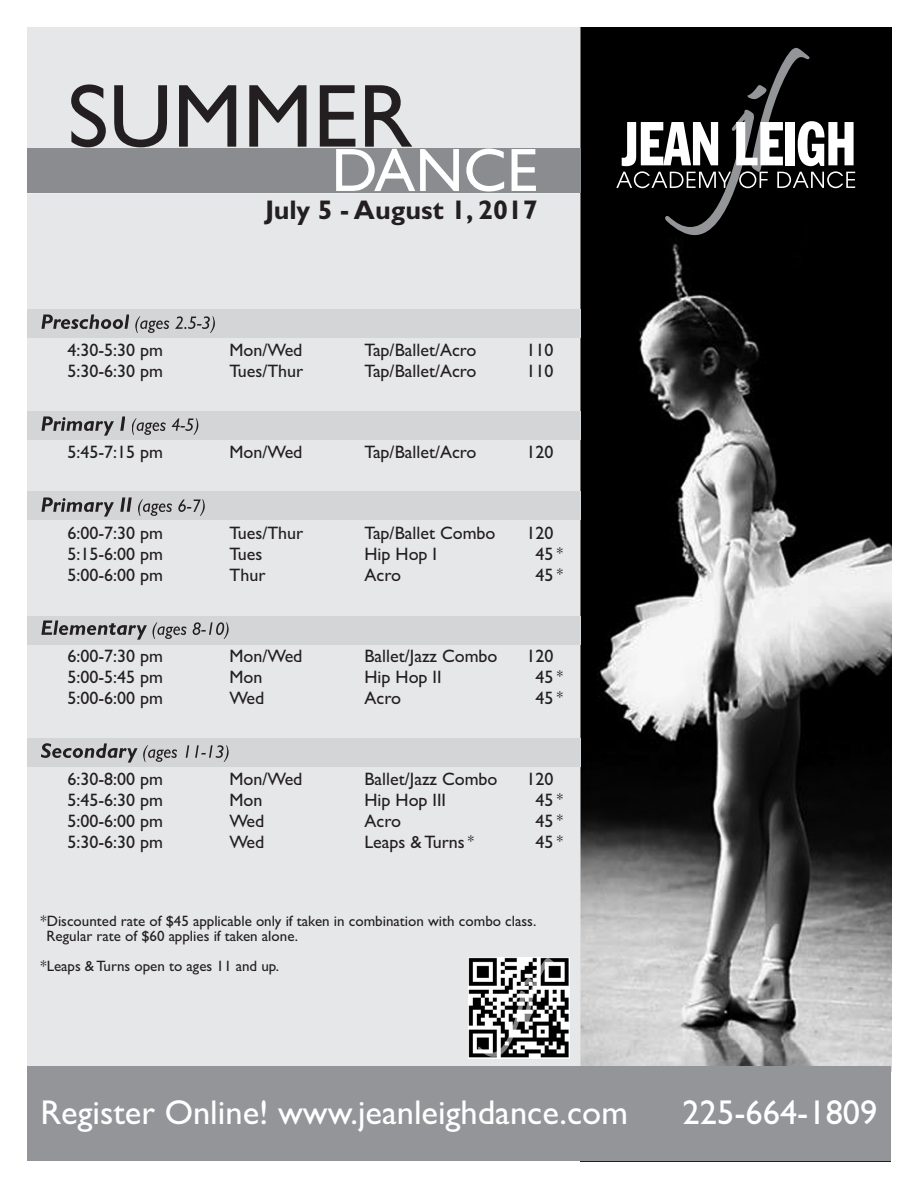
<style>
.page{position:relative;width:918px;height:1188px;background:#fff}
.page>*{position:absolute;margin:0;border:0;box-sizing:border-box;transform-origin:0 0}
.t1{font:90px "Gill Sans";color:#231f20}
.t2{font:61.5px "Gill Sans";color:#fff}
.t3{font:34.5px "Gill Sans";color:#fff}
.t4{font:700 27px "Gill Sans";color:#231f20}
.t5{font:18px "Gill Sans";color:#231f20}
.t6{font:15px/15px "Gill Sans";color:#231f20}
.s1{font-size:15px}
</style>
<div class="page">
<img style="left:580px;top:27px;width:311px;height:1039px">
<div style="left:27px;top:27px;width:553px;height:1039px;background:#e6e7e9"></div>
<div style="left:27px;top:1066px;width:864px;height:95px;background:#939598"></div>
<div style="left:27px;top:309px;width:553px;height:29px;background:#d4d5d7"></div>
<svg style="left:41px;top:314px;width:88px;height:15px"></svg>
<svg style="left:135px;top:316px;width:80px;height:17px"></svg>
<div style="left:27px;top:148px;width:553px;height:45px;background:#8a8c8f"></div>
<div style="left:27px;top:412px;width:553px;height:28px;background:#d4d5d7"></div>
<svg style="left:41px;top:416px;width:84px;height:20px"></svg>
<svg style="left:132px;top:418px;width:66px;height:17px"></svg>
<div style="left:27px;top:492px;width:553px;height:28px;background:#d4d5d7"></div>
<svg style="left:41px;top:497px;width:91px;height:20px"></svg>
<svg style="left:138px;top:499px;width:67px;height:17px"></svg>
<div style="left:27px;top:616px;width:553px;height:28px;background:#d4d5d7"></div>
<svg style="left:41px;top:620px;width:106px;height:20px"></svg>
<svg style="left:153px;top:622px;width:76px;height:17px"></svg>
<div style="left:27px;top:739px;width:553px;height:28px;background:#d4d5d7"></div>
<svg style="left:41px;top:743px;width:188px;height:20px"></svg>
<svg style="left:616px;top:48px;width:239px;height:187px"></svg>
<img style="left:468px;top:957px;width:101px;height:102px">
<h1 class="t1" style="left:68px;top:85px;width:346px">SUMMER</h1>
<h2 class="t2" style="left:331px;top:149px;width:208px">DANCE</h2>
<h3 class="t4" style="left:265px;top:194px;width:274px">July 5 - August 1, 2017</h3>
<p class="t5" style="left:68px;top:344px;width:97px">4:30-5:30 pm</p>
<p class="t5" style="left:229px;top:344px;width:74px">Mon/Wed</p>
<p class="t5" style="left:365px;top:344px;width:114px">Tap/Ballet/Acro</p>
<p class="t5" style="left:527px;top:344px;width:28px">110</p>
<p class="t5" style="left:68px;top:365px;width:97px">5:30-6:30 pm</p>
<p class="t5" style="left:229px;top:365px;width:75px">Tues/Thur</p>
<p class="t5" style="left:364px;top:365px;width:114px">Tap/Ballet/Acro</p>
<p class="t5" style="left:527px;top:365px;width:28px">110</p>
<p class="t5" style="left:67px;top:446px;width:97px">5:45-7:15 pm</p>
<p class="t5" style="left:229px;top:446px;width:74px">Mon/Wed</p>
<p class="t5" style="left:365px;top:446px;width:114px">Tap/Ballet/Acro</p>
<p class="t5" style="left:527px;top:446px;width:28px">120</p>
<p class="t5" style="left:68px;top:527px;width:97px">6:00-7:30 pm</p>
<p class="t5" style="left:229px;top:527px;width:75px">Tues/Thur</p>
<p class="t5" style="left:364px;top:527px;width:133px">Tap/Ballet Combo</p>
<p class="t5" style="left:527px;top:527px;width:28px">120</p>
<p class="t5" style="left:68px;top:548px;width:97px">5:15-6:00 pm</p>
<p class="t5" style="left:229px;top:548px;width:34px">Tues</p>
<p class="t5" style="left:364px;top:548px;width:74px">Hip Hop I</p>
<p class="t5" style="left:535px;top:548px;width:29px">45 <span class="s1">*</span></p>
<p class="t5" style="left:68px;top:569px;width:97px">5:00-6:00 pm</p>
<p class="t5" style="left:229px;top:569px;width:38px">Thur</p>
<p class="t5" style="left:364px;top:569px;width:38px">Acro</p>
<p class="t5" style="left:535px;top:569px;width:29px">45 <span class="s1">*</span></p>
<p class="t5" style="left:67px;top:650px;width:97px">6:00-7:30 pm</p>
<p class="t5" style="left:229px;top:650px;width:74px">Mon/Wed</p>
<p class="t5" style="left:365px;top:650px;width:135px">Ballet/Jazz Combo</p>
<p class="t5" style="left:527px;top:650px;width:28px">120</p>
<p class="t5" style="left:67px;top:671px;width:97px">5:00-5:45 pm</p>
<p class="t5" style="left:229px;top:671px;width:34px">Mon</p>
<p class="t5" style="left:364px;top:671px;width:79px">Hip Hop II</p>
<p class="t5" style="left:536px;top:671px;width:29px">45 <span class="s1">*</span></p>
<p class="t5" style="left:68px;top:692px;width:97px">5:00-6:00 pm</p>
<p class="t5" style="left:229px;top:692px;width:36px">Wed</p>
<p class="t5" style="left:364px;top:692px;width:38px">Acro</p>
<p class="t5" style="left:535px;top:692px;width:29px">45 <span class="s1">*</span></p>
<p class="t5" style="left:67px;top:773px;width:97px">6:30-8:00 pm</p>
<p class="t5" style="left:229px;top:773px;width:74px">Mon/Wed</p>
<p class="t5" style="left:365px;top:773px;width:135px">Ballet/Jazz Combo</p>
<p class="t5" style="left:527px;top:773px;width:28px">120</p>
<p class="t5" style="left:67px;top:794px;width:97px">5:45-6:30 pm</p>
<p class="t5" style="left:229px;top:794px;width:34px">Mon</p>
<p class="t5" style="left:364px;top:794px;width:83px">Hip Hop III</p>
<p class="t5" style="left:536px;top:794px;width:29px">45 <span class="s1">*</span></p>
<p class="t5" style="left:68px;top:815px;width:97px">5:00-6:00 pm</p>
<p class="t5" style="left:229px;top:815px;width:36px">Wed</p>
<p class="t5" style="left:364px;top:815px;width:38px">Acro</p>
<p class="t5" style="left:535px;top:815px;width:29px">45 <span class="s1">*</span></p>
<p class="t5" style="left:68px;top:836px;width:97px">5:30-6:30 pm</p>
<p class="t5" style="left:229px;top:836px;width:36px">Wed</p>
<p class="t5" style="left:364px;top:836px;width:111px">Leaps &amp; Turns <span class="s1">*</span></p>
<p class="t5" style="left:536px;top:836px;width:29px">45 <span class="s1">*</span></p>
<p class="t6" style="left:47px;top:915px;width:491px;text-indent:-6px">*Discounted rate of $45 applicable only if taken in combination with combo class.<br>Regular rate of $60 applies if taken alone.</p>
<p class="t6" style="left:40px;top:960px;width:240px">*Leaps &amp; Turns open to ages 11 and up.</p>
<h3 class="t3" style="left:40px;top:1101px;width:589px">Register Online! www.jeanleighdance.com</h3>
<h3 class="t3" style="left:683px;top:1101px;width:196px">225-664-1809</h3>
</div>
